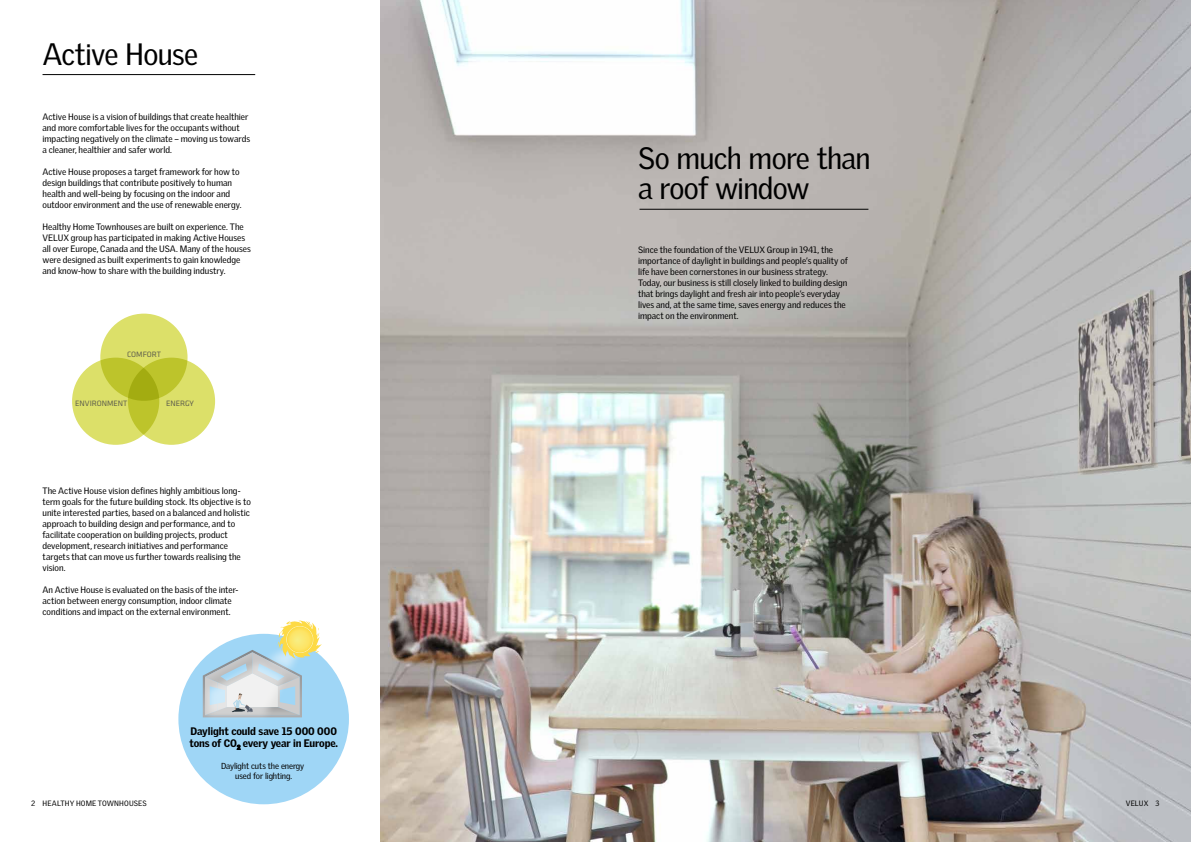
<style>
.page{position:relative;width:1191px;height:842px;background:#fff}
.page>*{position:absolute;margin:0;border:0;box-sizing:border-box;transform-origin:0 0}
.t1{font:30px/30px "Velux Gothic";letter-spacing:-.025em;color:#000}
.t2{font:900 10.6px/12px "Velux Gothic";letter-spacing:-.015em;color:#000}
.t3{font:9px/11px "Velux Gothic";color:#000}
.t4{font:8.5px/9.9px "Velux Gothic";letter-spacing:-.015em;color:#000;text-align:center}
.t5{font:8.1px "Klavika";color:#60604d}
.t6{font:7.5px "Velux Gothic";letter-spacing:.015em;color:#000}
</style>
<div class="page">
<img style="left:381px;top:0;width:810px;height:842px">
<div style="left:100px;top:314px;width:87px;height:87px;background:#dce069;border-radius:50%"></div>
<svg style="left:72px;top:358px;width:87px;height:87px;background:#d5d95c"></svg>
<svg style="left:128px;top:358px;width:87px;height:87px;background:#ccd14c"></svg>
<div style="left:178px;top:634px;width:171px;height:170px;background:#9fd6f6;border-radius:50%"></div>
<svg style="left:237px;top:745px;width:3px;height:5px"></svg>
<img style="left:183px;top:659px;width:119px;height:59px">
<svg style="left:203px;top:620px;width:119px;height:97px"></svg>
<hr style="left:43px;top:74px;width:212px;height:1px;background:#000">
<hr style="left:639px;top:209px;width:229px;height:1px;background:#000">
<h1 class="t1" style="left:43px;top:39px;width:157px">Active House</h1>
<p class="t3" style="left:43px;top:111px;width:209px">Active House is a vision of buildings that create healthier and more comfortable lives for the occupants without impacting negatively on the climate – moving us towards a cleaner, healthier and safer world.</p>
<p class="t3" style="left:43px;top:166px;width:200px">Active House proposes a target framework for how to design buildings that contribute positively to human health and well-being by focusing on the indoor and outdoor environment and the use of renewable energy.</p>
<p class="t3" style="left:43px;top:221px;width:210px">Healthy Home Townhouses are built on experience. The VELUX group has participated in making Active Houses all over Europe, Canada and the USA. Many of the houses were designed as built experiments to gain knowledge and know-how to share with the building industry.</p>
<p class="t5" style="left:127px;top:349px;width:35px">COMFORT</p>
<p class="t5" style="left:75px;top:398px;width:54px">ENVIRONMENT</p>
<p class="t5" style="left:166px;top:398px;width:30px">ENERGY</p>
<p class="t3" style="left:43px;top:485px;width:210px">The Active House vision defines highly ambitious long&shy;term goals for the future building stock. Its objective is to unite interested parties, based on a balanced and holistic approach to building design and performance, and to facilitate cooperation on building projects, product development, research initiatives and performance targets that can move us further towards realising the vision.</p>
<p class="t3" style="left:43px;top:584px;width:197px">An Active House is evaluated on the basis of the inter&shy;action between energy consumption, indoor climate conditions and impact on the external environment.</p>
<p class="t2" style="left:189px;top:725px;width:150px">Daylight could save 15 000 000 tons of CO<sub>2</sub> every year in Europe.</p>
<p class="t4" style="left:221px;top:761px;width:85px">Daylight cuts the energy used for lighting.</p>
<h1 class="t1" style="left:638px;top:143px;width:234px">So much more than a roof window</h1>
<p class="t3" style="left:638px;top:244px;width:211px">Since the foundation of the VELUX Group in 1941, the importance of daylight in buildings and people’s quality of life have been cornerstones in our business strategy.<br>Today, our business is still closely linked to building design that brings daylight and fresh air into people’s everyday lives and, at the same time, saves energy and reduces the impact on the environment.</p>
<p class="t6" style="left:31px;top:799px;width:117px">2 HEALTHY HOME TOWNHOUSES</p>
<p class="t6" style="left:1125px;top:799px;width:35px">VELUX 3</p>
</div>
